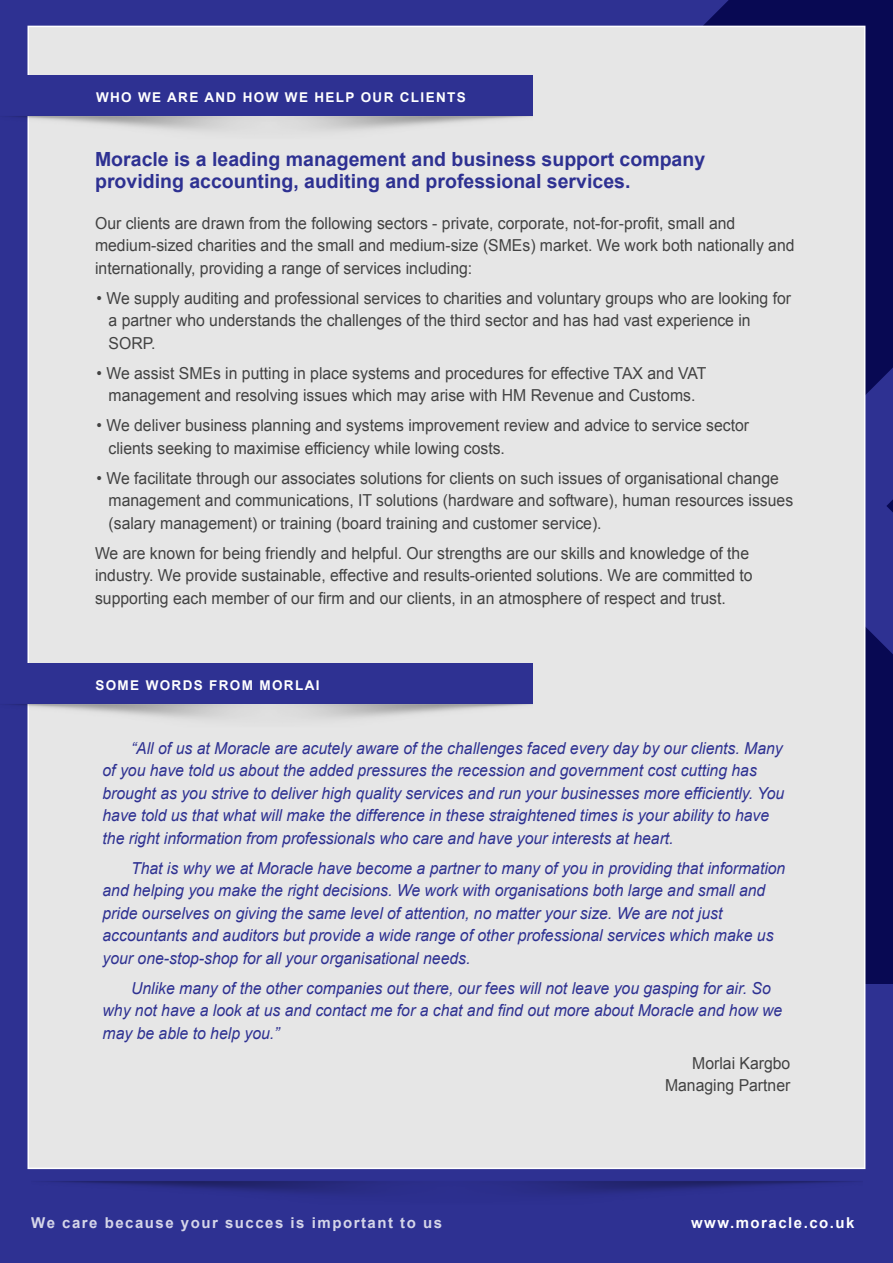
<style>
.page{position:relative;width:893px;height:1263px;background:#fff}
.page>*{position:absolute;margin:0;border:0;box-sizing:border-box;transform-origin:0 0}
.t1{font:700 19.5px/22.5px "Arial";color:#2e3192}
.t2{font:16.5px/22.5px "Arial";color:#424242;scale:.96 1}
.t3{font:italic 16.5px/22.5px "Arial";color:#2e3192;scale:.96 1}
.t4{font:700 15px "Arial";letter-spacing:.1em;color:#fff}
.t5{font:700 13.5px "Arial";letter-spacing:.1em;color:#fff}
</style>
<div class="page">
<div style="left:0;top:0;width:892px;height:1233px;background:#2e3192"></div>
<svg style="left:546px;top:0;width:346px;height:448px;fill:#080953"></svg>
<svg style="left:865px;top:575px;width:27px;height:409px;background:#11135e"></svg>
<svg style="left:886px;top:240px;width:6px;height:532px"></svg>
<div style="left:0;top:984px;width:893px;height:279px;background:#2e3192"></div>
<img style="left:31px;top:1169px;width:831px;height:25px">
<div style="left:28px;top:26px;width:837px;height:1143px;background:#e6e6e6;border:2px solid #fff"></div>
<div style="left:0;top:75px;width:533px;height:41px;background:#2e3192"></div>
<img style="left:7px;top:116px;width:526px;height:37px">
<div style="left:0;top:663px;width:532px;height:41px;background:#2e3192"></div>
<img style="left:7px;top:704px;width:525px;height:37px">
<p class="t5" style="left:96px;top:88px;width:371px">WHO WE ARE AND HOW WE HELP OUR CLIENTS</p>
<p class="t1" style="left:95px;top:148px;width:612px">Moracle is a leading management and business support company providing accounting, auditing and professional services.</p>
<p class="t2" style="left:95px;top:212px;width:730px">Our clients are drawn from the following sectors - private, corporate, not-for-profit, small and medium-sized charities and the small and medium-size (SMEs) market. We work both nationally and internationally, providing a range of services including:</p>
<p class="t2" style="left:109px;top:287px;width:712px;text-indent:-12px">• We supply auditing and professional services to charities and voluntary groups who are looking for a partner who understands the challenges of the third sector and has had vast experience in<br>SORP.</p>
<p class="t2" style="left:97px;top:362px;width:637px;text-align:center">• We assist SMEs in putting in place systems and procedures for effective TAX and VAT management and resolving issues which may arise with HM Revenue and Customs.</p>
<p class="t2" style="left:109px;top:414px;width:669px;text-indent:-12px">• We deliver business planning and systems improvement review and advice to service sector clients seeking to maximise efficiency while lowing costs.</p>
<p class="t2" style="left:109px;top:467px;width:715px;text-indent:-12px">• We facilitate through our associates solutions for clients on such issues of organisational change management and communications, IT solutions (hardware and software), human resources issues (salary management) or training (board training and customer service).</p>
<p class="t2" style="left:95px;top:542px;width:686px">We are known for being friendly and helpful. Our strengths are our skills and knowledge of the industry. We provide sustainable, effective and results-oriented solutions. We are committed to supporting each member of our firm and our clients, in an atmosphere of respect and trust.</p>
<p class="t5" style="left:95px;top:676px;width:226px">SOME WORDS FROM MORLAI</p>
<p class="t3" style="left:103px;top:737px;width:712px;text-indent:29px">“All of us at Moracle are acutely aware of the challenges faced every day by our clients. Many of you have told us about the added pressures the recession and government cost cutting has brought as you strive to deliver high quality services and run your businesses more efficiently. You have told us that what will make the difference in these straightened times is your ability to have the right information from professionals who care and have your interests at heart.</p>
<p class="t3" style="left:103px;top:857px;width:713px;text-indent:29px">That is why we at Moracle have become a partner to many of you in providing that information and helping you make the right decisions. We work with organisations both large and small and pride ourselves on giving the same level of attention, no matter your size. We are not just accountants and auditors but provide a wide range of other professional services which make us your one-stop-shop for all your organisational needs.</p>
<p class="t3" style="left:103px;top:977px;width:710px;text-indent:29px">Unlike many of the other companies out there, our fees will not leave you gasping for air. So why not have a look at us and contact me for a chat and find out more about Moracle and how we may be able to help you.”</p>
<p class="t2" style="left:665px;top:1052px;width:132px;text-align:right">Morlai Kargbo<br>Managing Partner</p>
<p class="t4" style="left:31px;top:1213px;width:412px">We care because your succes is important to us</p>
<p class="t4" style="left:691px;top:1213px;width:165px">www.moracle.co.uk</p>
</div>
